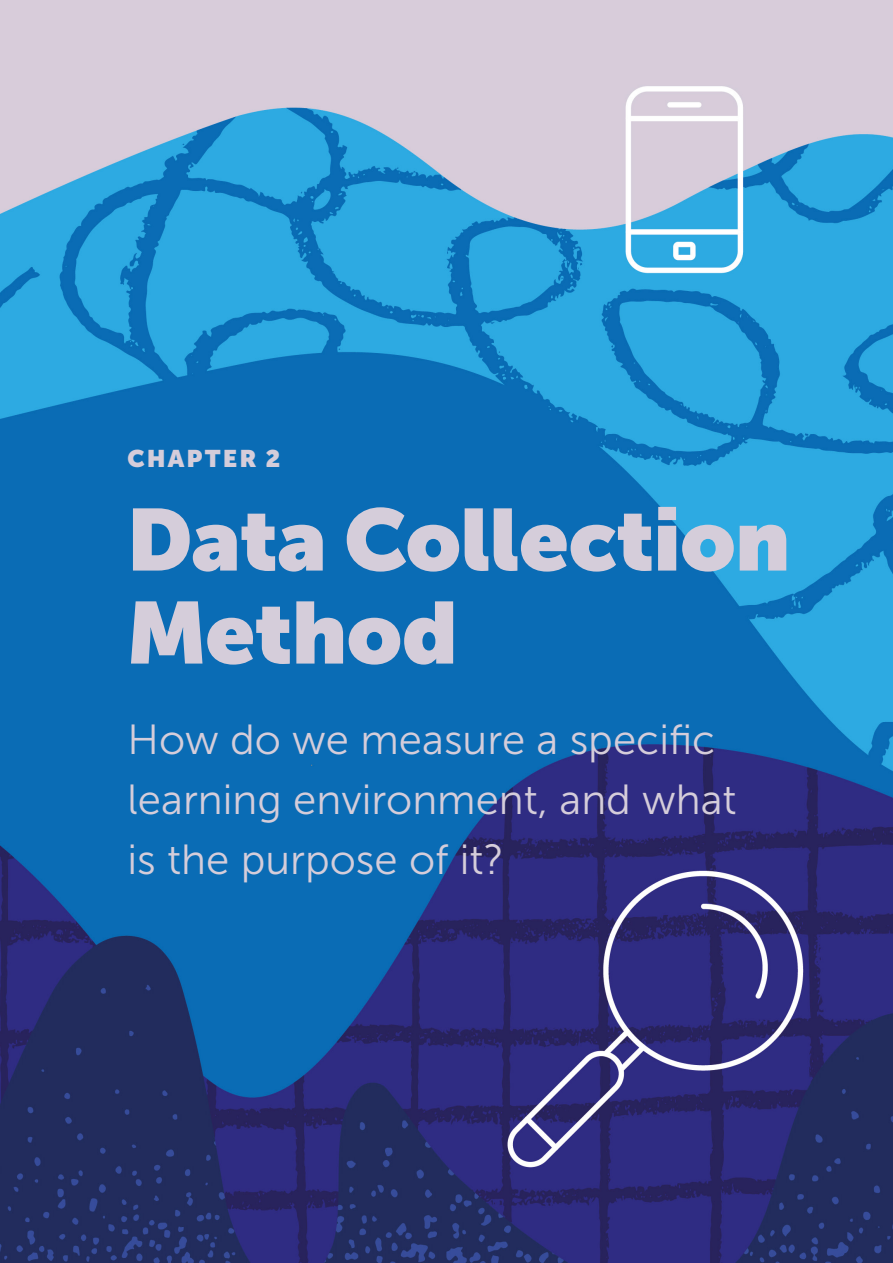
<style>
.page{position:relative;width:893px;height:1263px;background:#fff}
.page>*{position:absolute;margin:0;border:0;box-sizing:border-box;transform-origin:0 0}
.t1{font:900 87px/93px "Museo Sans Display";color:#d5cdda}
.t2{font:42px/60px "Museo Sans 300";color:#d5cdda}
.t3{font:900 24px "Museo Sans Display";letter-spacing:.1em;color:#d5cdda}
</style>
<div class="page">
<img style="left:0;top:0;width:893px;height:1263px">
<p class="t3" style="left:128px;top:444px;width:154px">CHAPTER 2</p>
<p class="t1" style="left:128px;top:493px;width:664px">Data Collection<br>Method</p>
<p class="t2" style="left:128px;top:709px;width:610px">How do we measure a specific learning environment, and what is the purpose of it?</p>
</div>
